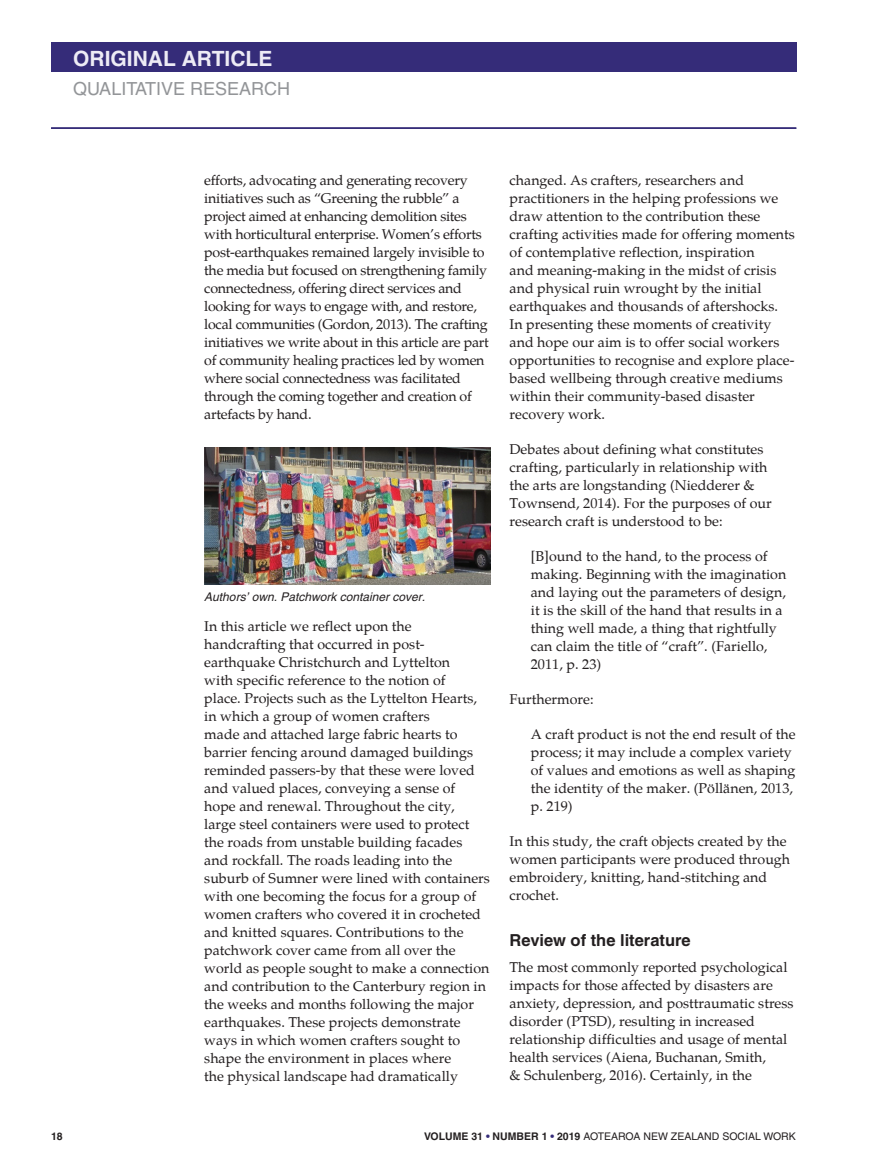
<style>
.page{position:relative;width:881px;height:1170px;background:#fff}
.page>*{position:absolute;margin:0;border:0;box-sizing:border-box;transform-origin:0 0}
.t1{font:700 21px "Helvetica";color:#edebf5}
.t2{font:18px "Helvetica";color:#939598}
.t3{font:700 16.5px "Helvetica";color:#231f20}
.t4{font:14.25px/18px "Palatino";color:#231f20}
.t5{font:14.25px/18px "Palatino";letter-spacing:-.02em;color:#231f20}
.t6{font:italic 12px "Helvetica";color:#231f20}
.t7{font:10.5px "Helvetica";color:#231f20}
.t8{font:700 10.5px "Helvetica";color:#231f20}
.s1{font-weight:700}
.s2{font-weight:700;color:#352c79}
</style>
<div class="page">
<div style="left:51px;top:43px;width:745px;height:29px;background:#352c79"></div>
<hr style="left:51px;top:127px;width:745px;height:2px;background:#352c79">
<img style="left:204px;top:447px;width:286px;height:137px">
<h1 class="t1" style="left:73px;top:50px;width:201px">ORIGINAL ARTICLE</h1>
<p class="t2" style="left:73px;top:82px;width:218px">QUALITATIVE RESEARCH</p>
<p class="t5" style="left:204px;top:173px;width:286px">efforts, advocating and generating recovery initiatives such as “Greening the rubble” a project aimed at enhancing demolition sites with horticultural enterprise. Women’s efforts post-earthquakes remained largely invisible to the media but focused on strengthening family connectedness, offering direct services and looking for ways to engage with, and restore, local communities (Gordon, 2013). The crafting initiatives we write about in this article are part of community healing practices led by women where social connectedness was facilitated through the coming together and creation of artefacts by hand.</p>
<p class="t6" style="left:204px;top:592px;width:222px">Authors’ own. Patchwork container cover.</p>
<p class="t4" style="left:204px;top:618px;width:287px">In this article we reflect upon the handcrafting that occurred in post&shy;earthquake Christchurch and Lyttelton<br>with specific reference to the notion of<br>place. Projects such as the Lyttelton Hearts, in which a group of women crafters<br>made and attached large fabric hearts to barrier fencing around damaged buildings reminded passers-by that these were loved and valued places, conveying a sense of hope and renewal. Throughout the city, large steel containers were used to protect the roads from unstable building facades and rockfall. The roads leading into the suburb of Sumner were lined with containers with one becoming the focus for a group of women crafters who covered it in crocheted and knitted squares. Contributions to the patchwork cover came from all over the world as people sought to make a connection and contribution to the Canterbury region in the weeks and months following the major earthquakes. These projects demonstrate ways in which women crafters sought to shape the environment in places where<br>the physical landscape had dramatically</p>
<p class="t4" style="left:509px;top:173px;width:286px">changed. As crafters, researchers and practitioners in the helping professions we draw attention to the contribution these crafting activities made for offering moments of contemplative reflection, inspiration<br>and meaning-making in the midst of crisis and physical ruin wrought by the initial earthquakes and thousands of aftershocks.<br>In presenting these moments of creativity and hope our aim is to offer social workers opportunities to recognise and explore place&shy;based wellbeing through creative mediums within their community-based disaster recovery work.</p>
<p class="t4" style="left:509px;top:442px;width:263px">Debates about defining what constitutes crafting, particularly in relationship with the arts are longstanding (Niedderer &amp; Townsend, 2014). For the purposes of our research craft is understood to be:</p>
<p class="t4" style="left:530px;top:549px;width:257px">[B]ound to the hand, to the process of making. Beginning with the imagination and laying out the parameters of design, it is the skill of the hand that results in a thing well made, a thing that rightfully can claim the title of “craft”. (Fariello, 2011, p. 23)</p>
<p class="t4" style="left:509px;top:692px;width:85px">Furthermore:</p>
<p class="t4" style="left:530px;top:727px;width:266px">A craft product is not the end result of the process; it may include a complex variety of values and emotions as well as shaping the identity of the maker. (Pöllänen, 2013, p. 219)</p>
<p class="t4" style="left:509px;top:834px;width:282px">In this study, the craft objects created by the women participants were produced through embroidery, knitting, hand-stitching and crochet.</p>
<p class="t3" style="left:509px;top:933px;width:183px">Review of the literature</p>
<p class="t4" style="left:509px;top:959px;width:285px">The most commonly reported psychological impacts for those affected by disasters are anxiety, depression, and posttraumatic stress disorder (PTSD), resulting in increased relationship difficulties and usage of mental health services (Aiena, Buchanan, Smith,<br>&amp; Schulenberg, 2016). Certainly, in the</p>
<p class="t8" style="left:51px;top:1132px;width:13px">18</p>
<p class="t7" style="left:424px;top:1132px;width:373px"><span class="s1">VOLUME 31</span> <span class="s2">•</span> <span class="s1">NUMBER 1</span> <span class="s2">•</span> <span class="s1">2019</span> AOTEAROA NEW ZEALAND SOCIAL WORK</p>
</div>
